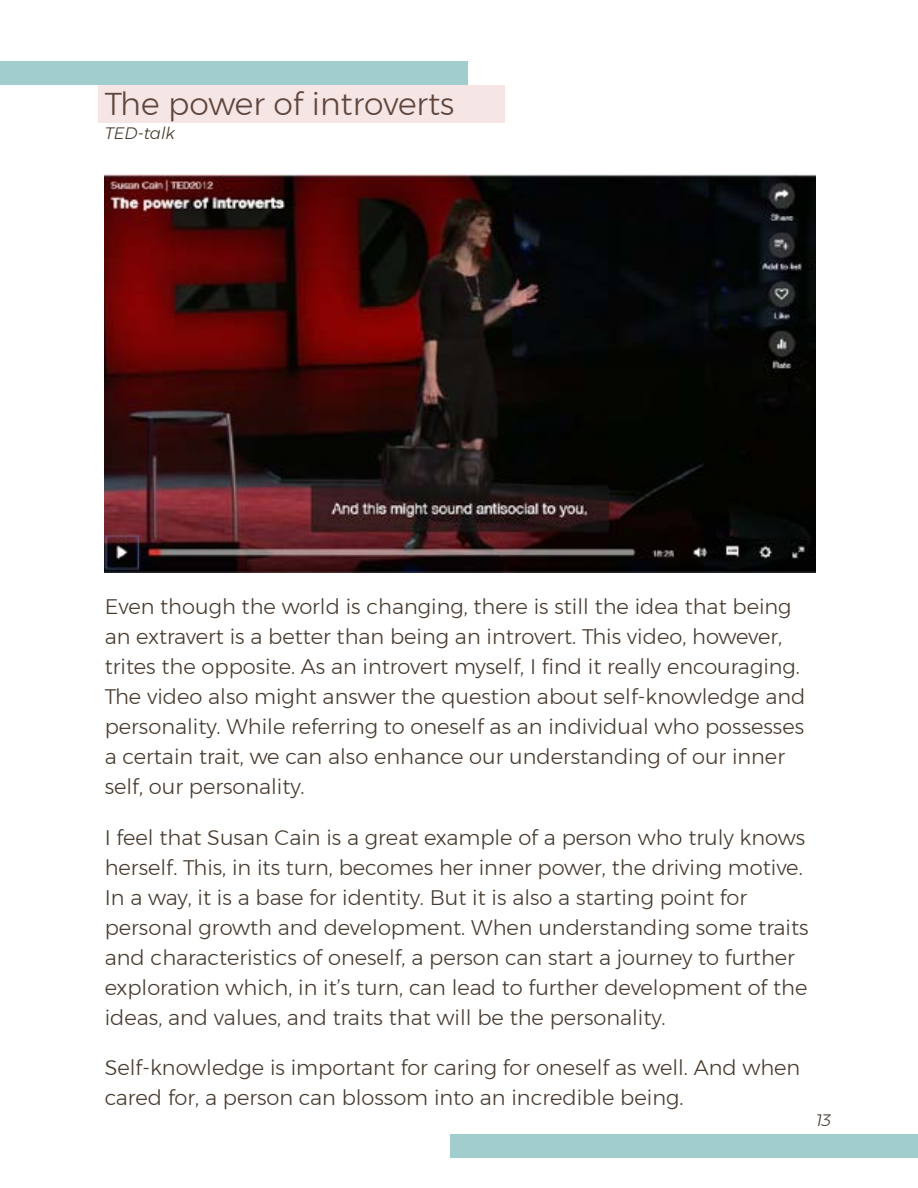
<style>
.page{position:relative;width:918px;height:1188px;background:#fff}
.page>*{position:absolute;margin:0;border:0;box-sizing:border-box;transform-origin:0 0}
.t1{font:300 31.5px "Montserrat";color:#473a2e}
.t2{font:300 21px/30px "Montserrat";color:#473a2e}
.t3{font:italic 300 16.5px "Montserrat";color:#473a2e}
</style>
<div class="page">
<div style="left:0;top:61px;width:468px;height:24px;background:#a1cdcd"></div>
<div style="left:450px;top:1134px;width:468px;height:24px;background:#a1cdcd"></div>
<img style="left:105px;top:175px;width:710px;height:397px">
<div style="left:98px;top:85px;width:407px;height:38px;background:#f5e5e5"></div>
<h1 class="t1" style="left:105px;top:81px;width:351px">The power of introverts</h1>
<p class="t3" style="left:105px;top:120px;width:72px">TED-talk</p>
<p class="t2" style="left:105px;top:592px;width:702px">Even though the world is changing, there is still the idea that being an extravert is a better than being an introvert. This video, however, trites the opposite. As an introvert myself, I find it really encouraging.<br>The video also might answer the question about self-knowledge and personality. While referring to oneself as an individual who possesses a certain trait, we can also enhance our understanding of our inner self, our personality.</p>
<p class="t2" style="left:105px;top:822px;width:705px">I feel that Susan Cain is a great example of a person who truly knows herself. This, in its turn, becomes her inner power, the driving motive.<br>In a way, it is a base for identity. But it is also a starting point for personal growth and development. When understanding some traits and characteristics of oneself, a person can start a journey to further exploration which, in it’s turn, can lead to further development of the ideas, and values, and traits that will be the personality.</p>
<p class="t2" style="left:105px;top:1052px;width:697px">Self-knowledge is important for caring for oneself as well. And when cared for, a person can blossom into an incredible being.</p>
<p class="t3" style="left:815px;top:1108px;width:18px">13</p>
</div>
